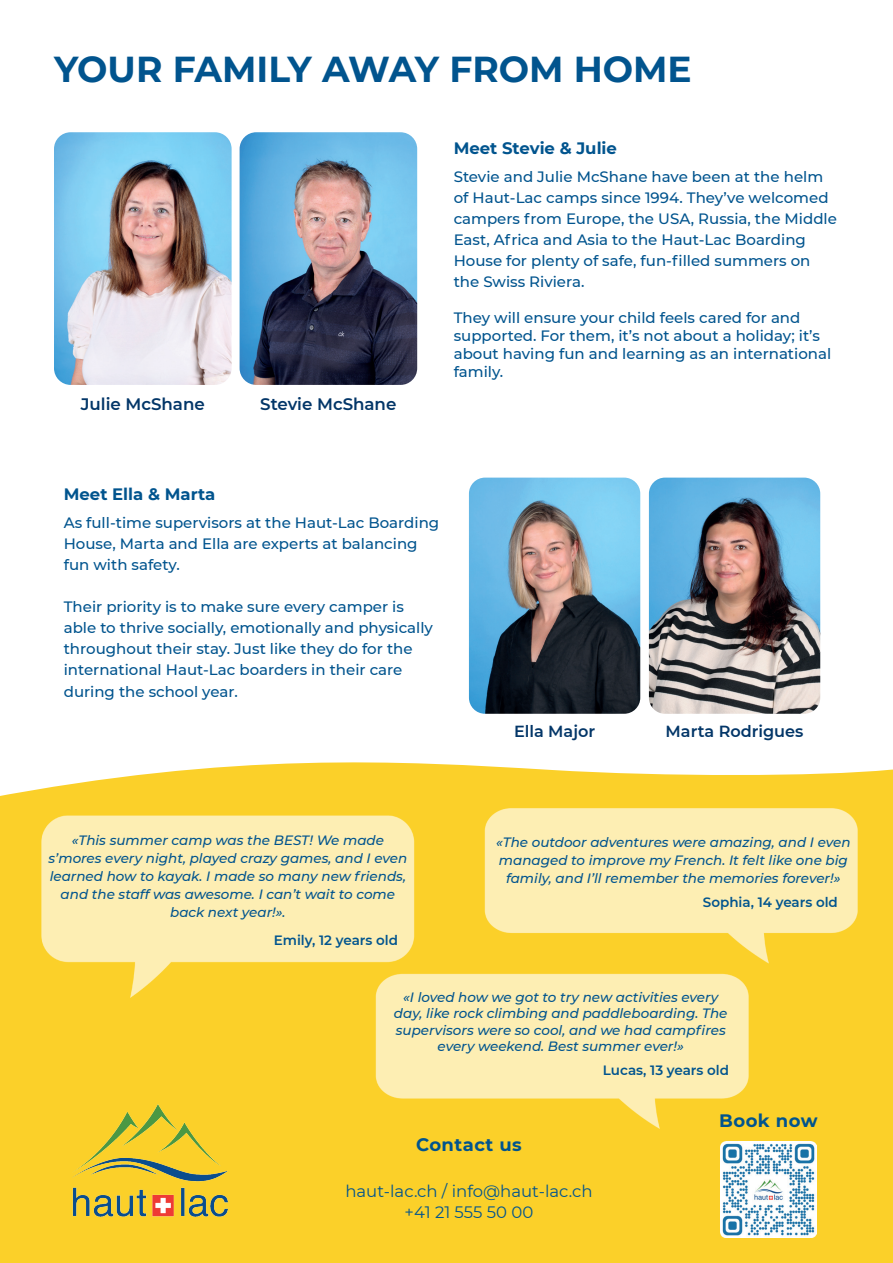
<style>
.page{position:relative;width:893px;height:1263px;background:#fff}
.page>*{position:absolute;margin:0;border:0;box-sizing:border-box;transform-origin:0 0}
.t1{font:700 36px "Montserrat";color:#01548e}
.t2{font:700 18px "Montserrat";letter-spacing:.025em;color:#01548e}
.t3{font:600 16.65px "Montserrat";color:#033668}
.t4{font:16.5px/21px "Montserrat";color:#01548e;text-align:center}
.t5{font:700 16.5px "Montserrat";color:#01548e}
.t6{font:600 16.05px "Montserrat";color:#033668}
.t7{font:500 15px/21px "Montserrat";color:#01548e}
.t8{font:italic 500 13.5px/18px "Montserrat";color:#01548e;text-align:center}
.t9{font:600 13.5px "Montserrat";color:#01548e}
</style>
<div class="page">
<img style="left:54px;top:132px;width:178px;height:253px">
<img style="left:240px;top:132px;width:177px;height:253px">
<img style="left:649px;top:478px;width:171px;height:236px">
<img style="left:469px;top:478px;width:171px;height:236px">
<div style="left:0;top:764px;width:893px;height:499px;background:#fbd029"></div>
<img style="left:73px;top:1104px;width:154px;height:112px">
<img style="left:721px;top:1174px;width:95px;height:63px">
<img style="left:0;top:762px;width:435px;height:261px">
<img style="left:464px;top:764px;width:429px;height:231px">
<img style="left:355px;top:881px;width:503px;height:293px">
<h1 class="t1" style="left:54px;top:44px;width:639px">YOUR FAMILY AWAY FROM HOME</h1>
<p class="t3" style="left:81px;top:393px;width:126px">Julie McShane</p>
<p class="t3" style="left:260px;top:393px;width:138px">Stevie McShane</p>
<p class="t5" style="left:454px;top:136px;width:165px">Meet Stevie &amp; Julie</p>
<p class="t7" style="left:454px;top:166px;width:385px">Stevie and Julie McShane have been at the helm of Haut-Lac camps since 1994. They’ve welcomed campers from Europe, the USA, Russia, the Middle East, Africa and Asia to the Haut-Lac Boarding House for plenty of safe, fun-filled summers on the Swiss Riviera.</p>
<p class="t7" style="left:454px;top:308px;width:379px;line-height:18px">They will ensure your child feels cared for and supported. For them, it’s not about a holiday; it’s about having fun and learning as an international family.</p>
<p class="t5" style="left:64px;top:482px;width:153px">Meet Ella &amp; Marta</p>
<p class="t7" style="left:64px;top:512px;width:377px">As full-time supervisors at the Haut-Lac Boarding<br>House, Marta and Ella are experts at balancing fun with safety.</p>
<p class="t7" style="left:64px;top:596px;width:371px">Their priority is to make sure every camper is able to thrive socially, emotionally and physically throughout their stay. Just like they do for the international Haut-Lac boarders in their care during the school year.</p>
<p class="t6" style="left:514px;top:720px;width:83px">Ella Major</p>
<p class="t6" style="left:666px;top:720px;width:139px">Marta Rodrigues</p>
<p class="t8" style="left:49px;top:830px;width:360px">«This summer camp was the BEST! We made s’mores every night, played crazy games, and I even learned how to kayak. I made so many new friends, and the staff was awesome. I can’t wait to come back next year!».</p>
<p class="t9" style="left:274px;top:931px;width:126px">Emily, 12 years old</p>
<p class="t8" style="left:496px;top:833px;width:356px">«The outdoor adventures were amazing, and I even managed to improve my French. It felt like one big family, and I’ll remember the memories forever!»</p>
<p class="t9" style="left:703px;top:893px;width:137px">Sophia, 14 years old</p>
<p class="t8" style="left:394px;top:988px;width:335px;line-height:16.5px">«I loved how we got to try new activities every day, like rock climbing and paddleboarding. The supervisors were so cool, and we had campfires every weekend. Best summer ever!»</p>
<p class="t9" style="left:603px;top:1060px;width:128px">Lucas, 13 years old</p>
<p class="t2" style="left:416px;top:1132px;width:107px">Contact us</p>
<p class="t4" style="left:345px;top:1180px;width:249px">haut-lac.ch / info@haut-lac.ch +41 21 555 50 00</p>
<p class="t2" style="left:719px;top:1107px;width:100px">Book now</p>
</div>
